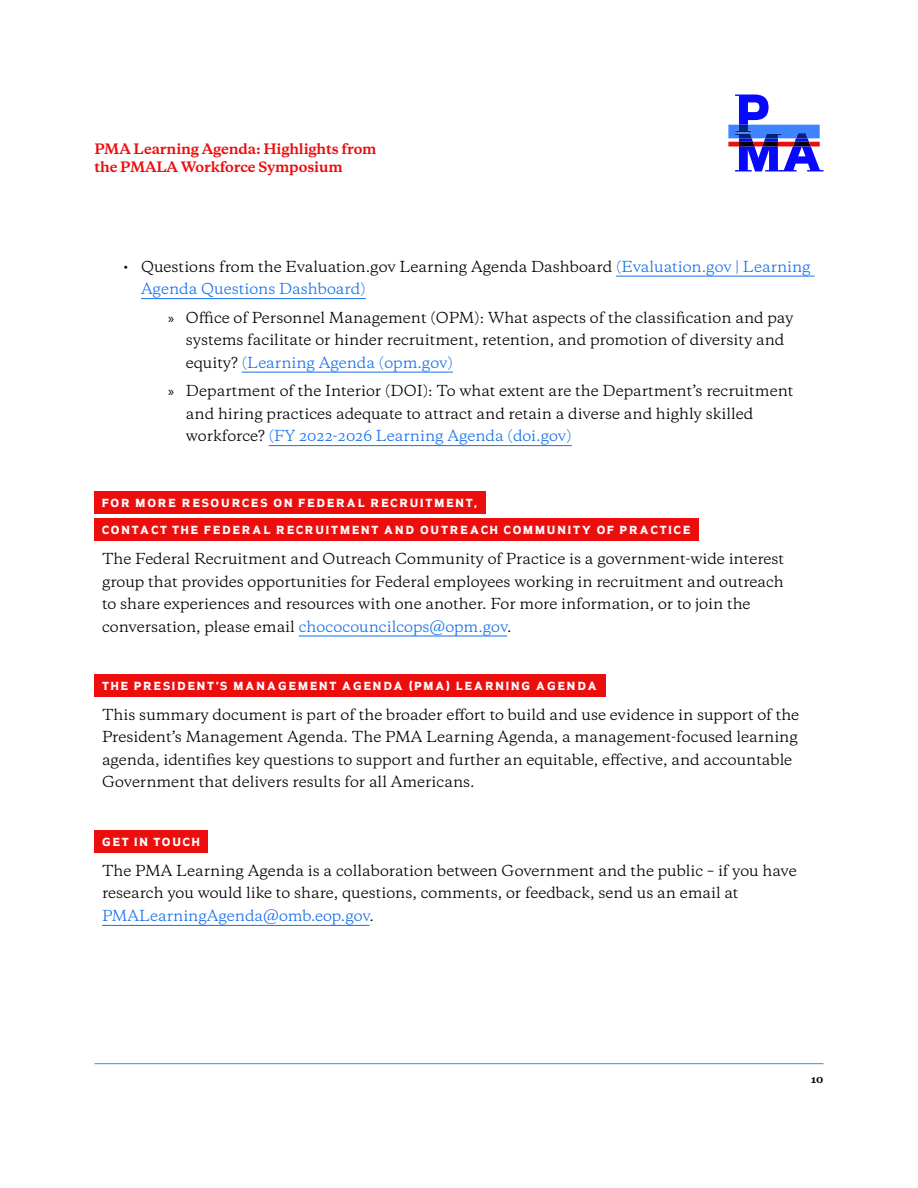
<style>
.page{position:relative;width:918px;height:1188px;background:#fff}
.page>*{position:absolute;margin:0;border:0;box-sizing:border-box;transform-origin:0 0}
.body_text{font:14.25px/22.5px "Galaxie Copernicus";color:#000}
.t1{font:700 13.5px/18px "Galaxie Copernicus";letter-spacing:-.01em;color:#ec0d0d}
.H3_-_30_Space_Before{font:10.5px "GP Thin Slab";letter-spacing:.18em;color:#fff}
.H3_-_21_Space_Before{font:10.5px "GP Thin Slab";letter-spacing:.18em;color:#fff}
.t2{font:700 10.5px "Galaxie Copernicus";color:#000}
.s1{color:#1771ea}
.s2{font-family:"Myriad Pro"}
</style>
<div class="page">
<hr style="left:94px;top:1063px;width:730px;height:1px;background:#4083ff">
<svg style="left:728px;top:94px;width:95px;height:77px"></svg>
<hr style="left:616px;top:276px;width:199px;height:1px;background:#1771ea">
<hr style="left:141px;top:298px;width:225px;height:1px;background:#1771ea">
<hr style="left:242px;top:372px;width:211px;height:1px;background:#1771ea">
<hr style="left:269px;top:445px;width:303px;height:1px;background:#1771ea">
<div style="left:94px;top:491px;width:392px;height:23px;background:#ec0d0d"></div>
<div style="left:94px;top:518px;width:605px;height:23px;background:#ec0d0d"></div>
<hr style="left:299px;top:636px;width:208px;height:1px;background:#1771ea">
<div style="left:94px;top:674px;width:512px;height:23px;background:#ec0d0d"></div>
<div style="left:94px;top:830px;width:114px;height:23px;background:#ec0d0d"></div>
<hr style="left:102px;top:925px;width:268px;height:1px;background:#1771ea">
<p class="t1" style="left:94px;top:140px;width:284px">PMA Learning Agenda: Highlights from the PMALA Workforce Symposium</p>
<p class="body_text" style="left:141px;top:255px;width:671px;text-indent:-18px">• Questions from the Evaluation.gov Learning Agenda Dashboard <span class="s1">(Evaluation.gov | Learning<br>Agenda Questions Dashboard)</span></p>
<p class="body_text" style="left:186px;top:306px;width:609px;text-indent:-18px"><span class="s2">»</span> Office of Personnel Management (OPM): What aspects of the classification and pay systems facilitate or hinder recruitment, retention, and promotion of diversity and equity? <span class="s1">(Learning Agenda (opm.gov)</span></p>
<p class="body_text" style="left:186px;top:380px;width:609px;text-indent:-18px"><span class="s2">»</span> Department of the Interior (DOI): To what extent are the Department’s recruitment and hiring practices adequate to attract and retain a diverse and highly skilled workforce? <span class="s1">(FY 2022-2026 Learning Agenda (doi.gov)</span></p>
<h3 class="H3_-_30_Space_Before" style="left:102px;top:495px;width:377px">FOR MORE RESOURCES ON FEDERAL RECRUITMENT,</h3>
<h3 class="H3_-_30_Space_Before" style="left:102px;top:522px;width:590px">CONTACT THE FEDERAL RECRUITMENT AND OUTREACH COMMUNITY OF PRACTICE</h3>
<p class="body_text" style="left:102px;top:547px;width:684px">The Federal Recruitment and Outreach Community of Practice is a government-wide interest group that provides opportunities for Federal employees working in recruitment and outreach to share experiences and resources with one another. For more information, or to join the conversation, please email <span class="s1">chococouncilcops@opm.gov</span>.</p>
<h3 class="H3_-_21_Space_Before" style="left:102px;top:678px;width:497px">THE PRESIDENT’S MANAGEMENT AGENDA (PMA) LEARNING AGENDA</h3>
<p class="body_text" style="left:102px;top:703px;width:699px">This summary document is part of the broader effort to build and use evidence in support of the President’s Management Agenda. The PMA Learning Agenda, a management-focused learning agenda, identifies key questions to support and further an equitable, effective, and accountable Government that delivers results for all Americans.</p>
<h3 class="H3_-_21_Space_Before" style="left:102px;top:834px;width:99px">GET IN TOUCH</h3>
<p class="body_text" style="left:102px;top:859px;width:696px">The PMA Learning Agenda is a collaboration between Government and the public – if you have research you would like to share, questions, comments, or feedback, send us an email at<br><span class="s1">PMALearningAgenda@omb.eop.gov</span>.</p>
<p class="t2" style="left:811px;top:1072px;width:14px">10</p>
</div>
